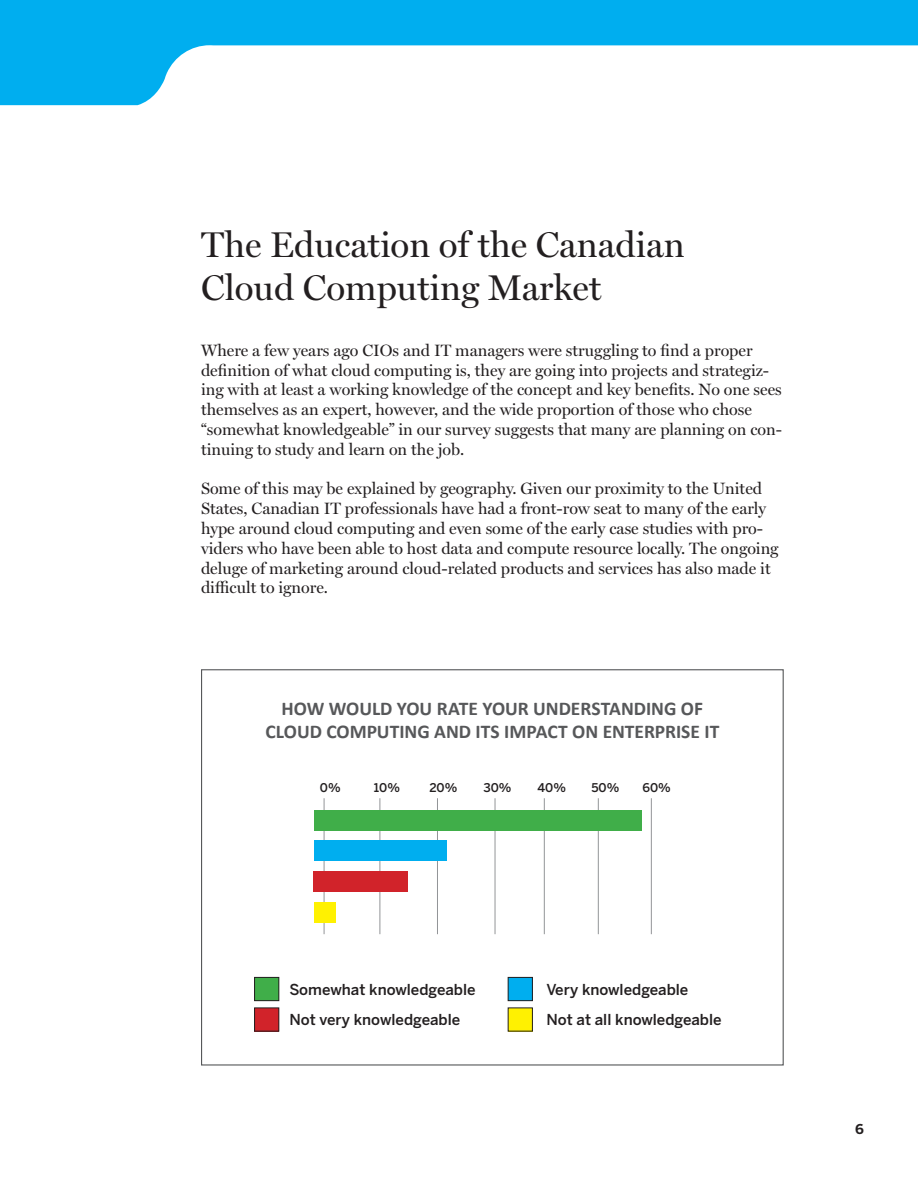
<style>
.page{position:relative;width:918px;height:1188px;background:#fff}
.page>*{position:absolute;margin:0;border:0;box-sizing:border-box;transform-origin:0 0}
.head{font:36px/43.2px "Miller Display";color:#231f20}
.chart_head{font:700 19.5px/22.5px "Calibri";color:#57585a;text-align:center}
.t1{font:16.5px/19.8px "Miller Display";color:#231f20}
.t2{font:500 15px "Benton Sans";color:#231f20}
.t3{font:700 13.5px "Benton Sans";color:#231f20}
.chart_body{font:500 12px "Benton Sans";color:#231f20}
</style>
<div class="page">
<svg style="left:0;top:0;width:918px;height:105px;fill:#00aeef"></svg>
<div style="left:255px;top:977px;width:24px;height:24px;background:#40ae49"></div>
<div style="left:254px;top:977px;width:25px;height:24px;border:1px solid #231f20"></div>
<div style="left:508px;top:977px;width:24px;height:24px;background:#00aeef"></div>
<div style="left:508px;top:977px;width:25px;height:24px;border:1px solid #231f20"></div>
<div style="left:255px;top:1008px;width:24px;height:23px;background:#d1232a"></div>
<div style="left:254px;top:1008px;width:25px;height:24px;border:1px solid #231f20"></div>
<div style="left:508px;top:1008px;width:24px;height:23px;background:#fff101"></div>
<hr style="left:324px;top:798px;width:1px;height:136px;background:#939598">
<hr style="left:380px;top:798px;width:1px;height:136px;background:#939598">
<hr style="left:437px;top:798px;width:1px;height:136px;background:#939598">
<hr style="left:495px;top:798px;width:1px;height:136px;background:#939598">
<hr style="left:544px;top:798px;width:1px;height:136px;background:#939598">
<hr style="left:598px;top:798px;width:1px;height:136px;background:#939598">
<hr style="left:651px;top:798px;width:1px;height:136px;background:#939598">
<div style="left:314px;top:810px;width:328px;height:21px;background:#40ae49"></div>
<div style="left:314px;top:841px;width:133px;height:20px;background:#00aeef"></div>
<div style="left:314px;top:871px;width:94px;height:21px;background:#d1232a"></div>
<div style="left:314px;top:902px;width:22px;height:20px;background:#fff101"></div>
<p class="head" style="left:201px;top:223px;width:485px">The Education of the Canadian<br>Cloud Computing Market</p>
<p class="t1" style="left:201px;top:340px;width:583px">Where a few years ago CIOs and IT managers were struggling to find a proper definition of what cloud computing is, they are going into projects and strategiz&shy;ing with at least a working knowledge of the concept and key benefits. No one sees themselves as an expert, however, and the wide proportion of those who chose “somewhat knowledgeable” in our survey suggests that many are planning on con&shy;tinuing to study and learn on the job.</p>
<p class="t1" style="left:201px;top:479px;width:579px">Some of this may be explained by geography. Given our proximity to the United States, Canadian IT professionals have had a front-row seat to many of the early hype around cloud computing and even some of the early case studies with pro&shy;viders who have been able to host data and compute resource locally. The ongoing deluge of marketing around cloud-related products and services has also made it difficult to ignore.</p>
<p class="chart_head" style="left:265px;top:697px;width:455px">HOW WOULD YOU RATE YOUR UNDERSTANDING OF<br>CLOUD COMPUTING AND ITS IMPACT ON ENTERPRISE IT</p>
<p class="chart_body" style="left:320px;top:780px;width:22px">0%</p>
<p class="chart_body" style="left:374px;top:780px;width:28px">10%</p>
<p class="chart_body" style="left:429px;top:780px;width:29px">20%</p>
<p class="chart_body" style="left:483px;top:780px;width:30px">30%</p>
<p class="chart_body" style="left:537px;top:780px;width:30px">40%</p>
<p class="chart_body" style="left:591px;top:780px;width:29px">50%</p>
<p class="chart_body" style="left:642px;top:780px;width:30px">60%</p>
<p class="t2" style="left:289px;top:981px;width:188px">Somewhat knowledgeable</p>
<p class="t2" style="left:546px;top:981px;width:144px">Very knowledgeable</p>
<p class="t2" style="left:289px;top:1011px;width:172px">Not very knowledgeable</p>
<p class="t2" style="left:546px;top:1011px;width:177px">Not at all knowledgeable</p>
<p class="t3" style="left:855px;top:1121px;width:10px">6</p>
</div>
